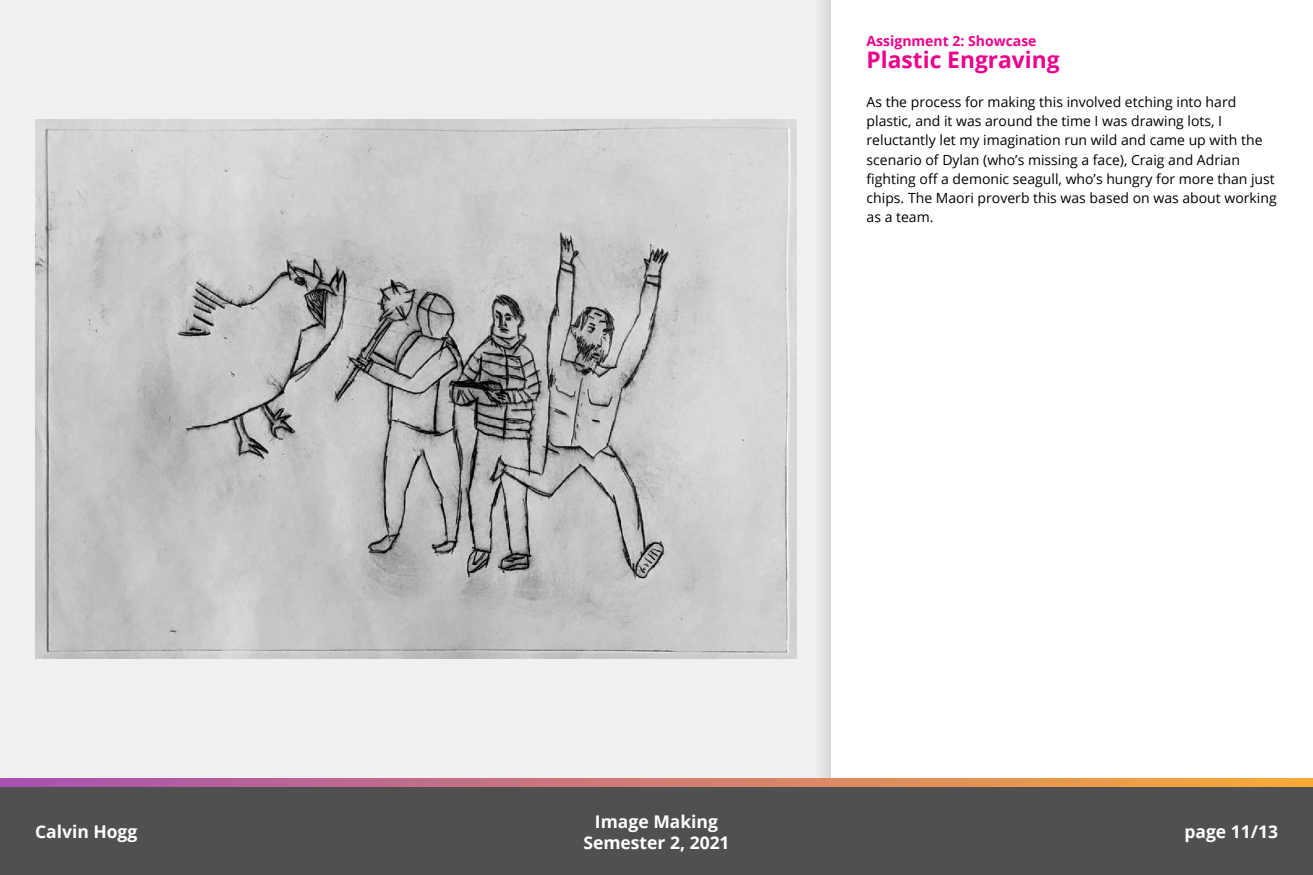
<style>
.page{position:relative;width:1313px;height:875px;background:#fff}
.page>*{position:absolute;margin:0;border:0;box-sizing:border-box;transform-origin:0 0}
.t1{font:700 22.75px "Open Sans";color:#ec008c}
.t2{font:700 17.5px/21px "Open Sans";color:#fff;text-align:center}
.Custom_style{font:14px/19.2px "Open Sans";color:#000}
.t3{font:700 14px "Open Sans";color:#ec008c}
</style>
<div class="page">
<div style="left:0;top:0;width:812px;height:779px;background:#f0f0f0"></div>
<div style="left:812px;top:0;width:500px;height:875px;background:#e5e5e5"></div>
<div style="left:831px;top:0;width:481px;height:875px;background:#fff"></div>
<svg style="left:0;top:779px;width:1312px;height:9px"></svg>
<div style="left:0;top:788px;width:1312px;height:87px;background:#505050"></div>
<img style="left:35px;top:120px;width:761px;height:539px">
<p class="t3" style="left:866px;top:31px;width:171px">Assignment 2: Showcase</p>
<p class="t1" style="left:866px;top:44px;width:194px">Plastic Engraving</p>
<p class="Custom_style" style="left:866px;top:92px;width:412px">As the process for making this involved etching into hard plastic, and it was around the time I was drawing lots, I reluctantly let my imagination run wild and came up with the scenario of Dylan (who’s missing a face), Craig and Adrian fighting off a demonic seagull, who’s hungry for more than just chips. The Maori proverb this was based on was about working as a team.</p>
<p class="t2" style="left:583px;top:810px;width:148px">Image Making<br>Semester 2, 2021</p>
<p class="t2" style="left:35px;top:821px;width:104px">Calvin Hogg</p>
<p class="t2" style="left:1184px;top:821px;width:95px">page 11/13</p>
</div>
